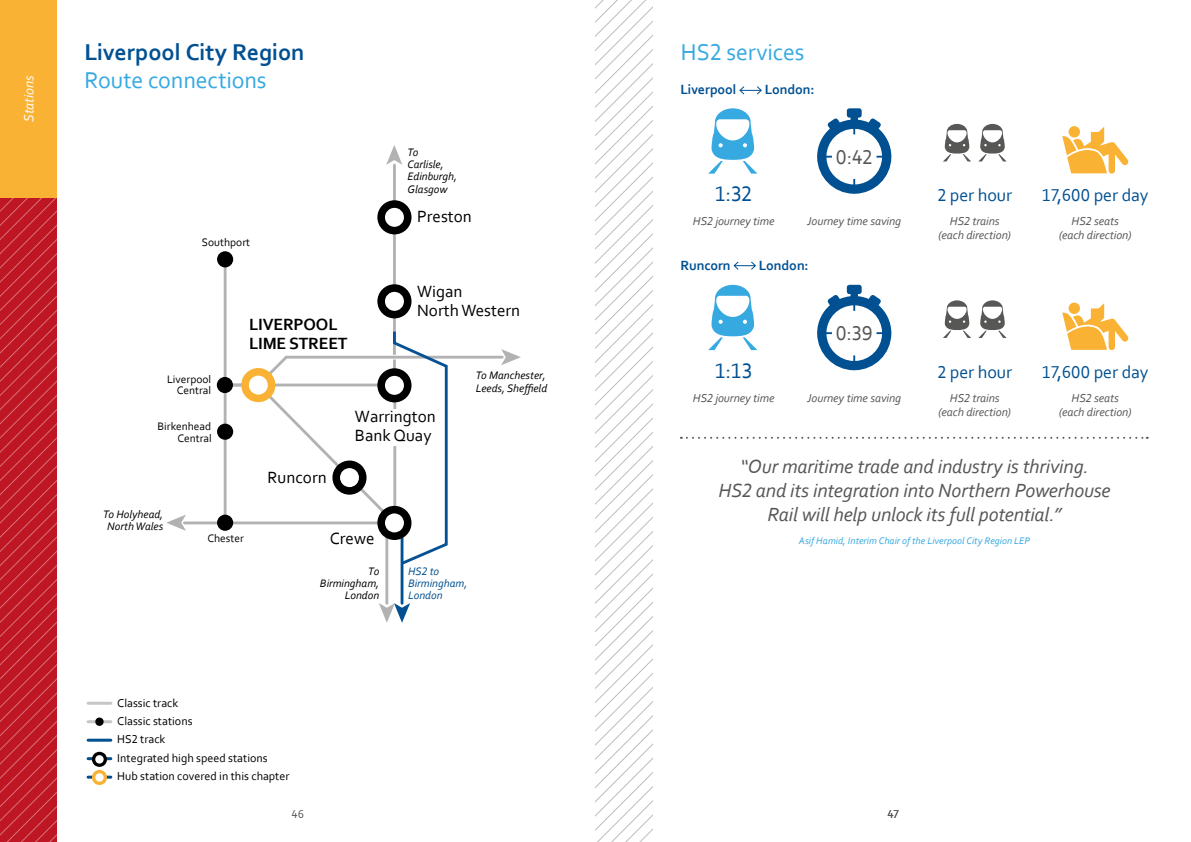
<style>
.page{position:relative;width:1191px;height:842px;background:#fff}
.page>*{position:absolute;margin:0;border:0;box-sizing:border-box;transform-origin:0 0}
.t1{font:24px "Corbel";letter-spacing:-.01em;color:#36a9e1}
.t2{font:700 24px "Corbel";letter-spacing:-.005em;color:#005092}
.t3{font:22px "Corbel";color:#005092}
.t4{font:20.9px "Corbel";color:#575756}
.t5{font:italic 20px/24px "Corbel";letter-spacing:-.01em;color:#575756;text-align:center}
.t6{font:18px "Corbel";letter-spacing:-.005em;color:#005092}
.t7{font:17.1px/19px "Corbel";color:#000}
.t8{font:700 17.1px/19px "Corbel";letter-spacing:-.01em;color:#000}
.t9{font:700 14px "Corbel";letter-spacing:-.005em;color:#005092}
.t10{font:italic 14px "Corbel";letter-spacing:-.015em;color:#fff}
.t11{font:italic 12px/14px "Corbel";letter-spacing:-.005em;color:#575756;text-align:center}
.t12{font:12px/18.4px "Corbel";color:#000}
.t13{font:italic 12px "Corbel";color:#000}
.t14{font:12px "Corbel";color:#575756}
.t15{font:italic 11.4px/12.3px "Corbel";color:#000;text-align:center}
.t16{font:11.4px/11.4px "Corbel";color:#000;text-align:right}
.t17{font:italic 11.4px/12.3px "Corbel";color:#005092}
.t18{font:italic 10px "Corbel";letter-spacing:.005em;color:#36a9e1}
</style>
<div class="page">
<svg style="left:0;top:197px;width:57px;height:645px;background:#c01f2a"></svg>
<div style="left:0;top:0;width:57px;height:197px;background:#f9b234"></div>
<hr style="left:393px;top:165px;width:3px;height:221px;background:#b3b2b2">
<hr style="left:224px;top:260px;width:2px;height:126px;background:#b3b2b2">
<hr style="left:400px;top:523px;width:3px;height:80px;background:#005092">
<hr style="left:385px;top:523px;width:3px;height:80px;background:#b3b2b2">
<hr style="left:286px;top:356px;width:216px;height:3px;background:#b3b2b2">
<hr style="left:225px;top:384px;width:32px;height:2px;background:#b3b2b2">
<hr style="left:184px;top:521px;width:41px;height:3px;background:#b3b2b2">
<svg style="left:501px;top:349px;width:20px;height:16px"></svg>
<svg style="left:386px;top:145px;width:16px;height:20px"></svg>
<div style="left:217px;top:515px;width:16px;height:16px;background:#000;border-radius:50%"></div>
<div style="left:217px;top:424px;width:16px;height:16px;background:#000;border-radius:50%"></div>
<div style="left:217px;top:377px;width:16px;height:16px;background:#000;border-radius:50%"></div>
<div style="left:217px;top:251px;width:16px;height:16px;background:#000;border-radius:50%"></div>
<svg style="left:377px;top:284px;width:34px;height:34px"></svg>
<svg style="left:377px;top:200px;width:34px;height:34px"></svg>
<svg style="left:166px;top:515px;width:20px;height:16px"></svg>
<svg style="left:379px;top:603px;width:31px;height:20px"></svg>
<svg style="left:239px;top:331px;width:210px;height:236px"></svg>
<div style="left:356px;top:409px;width:81px;height:36px;background:#fff"></div>
<svg style="left:739px;top:86px;width:23px;height:8px"></svg>
<svg style="left:708px;top:108px;width:49px;height:66px"></svg>
<svg style="left:1062px;top:127px;width:66px;height:47px"></svg>
<svg style="left:817px;top:108px;width:74px;height:86px"></svg>
<svg style="left:943px;top:124px;width:28px;height:37px"></svg>
<svg style="left:979px;top:124px;width:27px;height:37px"></svg>
<svg style="left:733px;top:262px;width:23px;height:8px"></svg>
<svg style="left:708px;top:285px;width:49px;height:65px"></svg>
<svg style="left:1062px;top:303px;width:66px;height:47px"></svg>
<svg style="left:817px;top:285px;width:74px;height:85px"></svg>
<svg style="left:943px;top:300px;width:28px;height:38px"></svg>
<svg style="left:978px;top:300px;width:28px;height:38px"></svg>
<svg style="left:595px;top:0;width:57px;height:842px"></svg>
<hr style="left:88px;top:702px;width:23px;height:3px;background:#c6c6c6">
<hr style="left:88px;top:739px;width:23px;height:3px;background:#005092">
<hr style="left:88px;top:757px;width:23px;height:3px;background:#005092">
<hr style="left:88px;top:720px;width:23px;height:3px;background:#c6c6c6">
<svg style="left:95px;top:717px;width:9px;height:9px"></svg>
<hr style="left:88px;top:776px;width:23px;height:3px;background:#005092">
<svg style="left:91px;top:752px;width:17px;height:33px"></svg>
<svg style="left:681px;top:437px;width:466px;height:2px"></svg>
<p class="t10" style="left:20px;top:122px;width:47px;rotate:-90deg">Stations</p>
<h1 class="t2" style="left:85px;top:38px;width:221px">Liverpool City Region</h1>
<h1 class="t1" style="left:85px;top:66px;width:183px">Route connections</h1>
<p class="t16" style="left:202px;top:237px;width:50px">Southport</p>
<p class="t16" style="left:167px;top:373px;width:46px">Liverpool<br>Central</p>
<h3 class="t8" style="left:249px;top:314px;width:100px">LIVERPOOL<br>LIME STREET</h3>
<p class="t15" style="left:407px;top:145px;width:51px;text-align:left">To<br>Carlisle,<br>Edinburgh,<br>Glasgow</p>
<h3 class="t7" style="left:417px;top:206px;width:56px">Preston</h3>
<h3 class="t7" style="left:417px;top:281px;width:105px">Wigan<br>North Western</h3>
<p class="t15" style="left:476px;top:368px;width:72px">To Manchester,</p>
<p class="t15" style="left:476px;top:382px;width:73px">Leeds, Sheffield</p>
<h3 class="t7" style="left:355px;top:407px;width:82px">Warrington</h3>
<p class="t16" style="left:158px;top:421px;width:55px">Birkenhead</p>
<p class="t16" style="left:177px;top:433px;width:36px">Central</p>
<h3 class="t7" style="left:355px;top:426px;width:78px">Bank Quay</h3>
<p class="t12" style="left:342px;top:426px;width:65px">International</p>
<p class="t15" style="left:103px;top:508px;width:62px">To Holyhead,<br>North Wales</p>
<p class="t16" style="left:207px;top:532px;width:38px">Chester</p>
<h3 class="t7" style="left:267px;top:467px;width:61px">Runcorn</h3>
<p class="t13" style="left:291px;top:474px;width:50px">To Carlisle</p>
<h3 class="t7" style="left:330px;top:528px;width:46px">Crewe</h3>
<p class="t15" style="left:320px;top:565px;width:61px;text-align:right">To<br>Birmingham,<br>London</p>
<p class="t17" style="left:408px;top:565px;width:61px">HS2 to<br>Birmingham,<br>London</p>
<p class="t12" style="left:117px;top:693px;width:174px">Classic track<br>Classic stations<br>HS2 track<br>Integrated high speed stations<br>Hub station covered in this chapter</p>
<h1 class="t1" style="left:680px;top:38px;width:125px">HS2 services</h1>
<p class="t9" style="left:680px;top:81px;width:57px">Liverpool</p>
<p class="t9" style="left:764px;top:81px;width:51px">London:</p>
<h2 class="t3" style="left:715px;top:180px;width:39px">1:32</h2>
<h3 class="t4" style="left:836px;top:144px;width:38px">0:42</h3>
<p class="t11" style="left:693px;top:214px;width:83px">HS2 journey time</p>
<p class="t11" style="left:807px;top:214px;width:96px">Journey time saving</p>
<p class="t9" style="left:680px;top:256px;width:52px">Runcorn</p>
<p class="t9" style="left:759px;top:256px;width:51px">London:</p>
<h2 class="t3" style="left:715px;top:357px;width:38px">1:13</h2>
<h3 class="t4" style="left:835px;top:320px;width:38px">0:39</h3>
<p class="t11" style="left:693px;top:390px;width:83px">HS2 journey time</p>
<p class="t11" style="left:807px;top:390px;width:96px">Journey time saving</p>
<h3 class="t6" style="left:937px;top:184px;width:76px">2 per hour</h3>
<p class="t11" style="left:938px;top:214px;width:74px">HS2 trains (each direction)</p>
<h3 class="t6" style="left:1042px;top:184px;width:107px">17,600 per day</h3>
<p class="t11" style="left:1059px;top:214px;width:74px">HS2 seats (each direction)</p>
<h3 class="t6" style="left:937px;top:360px;width:76px">2 per hour</h3>
<p class="t11" style="left:938px;top:390px;width:74px">HS2 trains (each direction)</p>
<h3 class="t6" style="left:1042px;top:360px;width:107px">17,600 per day</h3>
<p class="t11" style="left:1059px;top:390px;width:74px">HS2 seats (each direction)</p>
<h3 class="t5" style="left:718px;top:454px;width:394px">“Our maritime trade and industry is thriving.<br>HS2 and its integration into Northern Powerhouse<br>Rail will help unlock its full potential.”</h3>
<p class="t18" style="left:799px;top:535px;width:233px">Asif Hamid, Interim Chair of the Liverpool City Region LEP</p>
<p class="t14" style="left:291px;top:807px;width:14px">46</p>
<p class="t14" style="left:887px;top:807px;width:13px">47</p>
</div>
